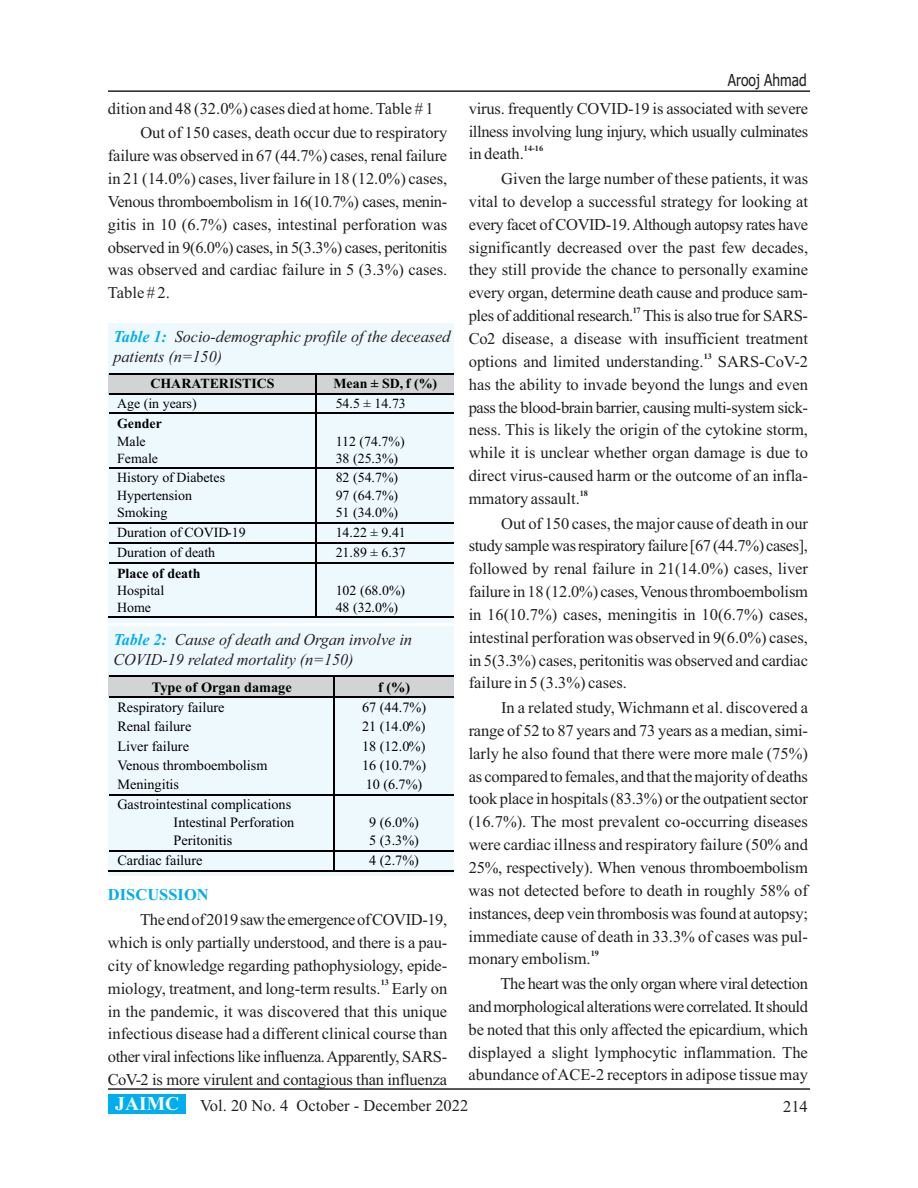
<style>
.page{position:relative;width:918px;height:1188px;background:#fff}
.page>*{position:absolute;margin:0;border:0;box-sizing:border-box;transform-origin:0 0}
.t1{font:16.5px/22.8px "Times New Roman";color:#231f20;text-align:justify}
.t2{font:16.5px/22.8px "Times New Roman";letter-spacing:-.025em;color:#231f20}
.t3{font:italic 16.5px/20.1px "Times New Roman";color:#231f20}
.t4{font:700 16.5px "Times New Roman";color:#00aeef}
.t5{font:16.5px "Tahoma";color:#231f20;scale:.84 1}
.t6{font:14.25px/17.9px "Times New Roman";color:#000}
.t7{font:700 14.25px "Times New Roman";color:#000}
.t8{font:13.95px/17.2px "Times New Roman";color:#000}
.t9{font:700 13.95px "Times New Roman";color:#000}
.t10{font:700 8.25px "Times New Roman";color:#231f20}
.s1{font-weight:700;color:#00aeef}
.s2{font-weight:700;font-size:19.5px;color:#fff}
</style>
<div class="page">
<hr style="left:108px;top:1088px;width:702px;height:2px;background:#231f20">
<div style="left:108px;top:1094px;width:77px;height:20px;background:#00aeef"></div>
<hr style="left:108px;top:90px;width:702px;height:2px;background:#231f20">
<div style="left:108px;top:323px;width:346px;height:300px;background:#eef9fe"></div>
<div style="left:108px;top:373px;width:346px;height:21px;background:#d1d3d4"></div>
<hr style="left:109px;top:373px;width:207px;height:1px;background:#000">
<hr style="left:317px;top:373px;width:137px;height:1px;background:#000">
<hr style="left:109px;top:393px;width:207px;height:1px;background:#000">
<hr style="left:317px;top:393px;width:137px;height:1px;background:#000">
<hr style="left:109px;top:413px;width:207px;height:1px;background:#000">
<svg style="left:316px;top:373px;width:1px;height:41px"></svg>
<hr style="left:317px;top:413px;width:137px;height:1px;background:#000">
<hr style="left:316px;top:414px;width:1px;height:53px;background:#000">
<hr style="left:109px;top:467px;width:207px;height:2px;background:#000">
<hr style="left:317px;top:467px;width:137px;height:2px;background:#000">
<hr style="left:316px;top:469px;width:1px;height:53px;background:#000">
<hr style="left:109px;top:522px;width:207px;height:1px;background:#000">
<hr style="left:317px;top:522px;width:137px;height:1px;background:#000">
<hr style="left:109px;top:542px;width:207px;height:1px;background:#000">
<hr style="left:317px;top:542px;width:137px;height:1px;background:#000">
<hr style="left:109px;top:562px;width:207px;height:1px;background:#000">
<svg style="left:316px;top:522px;width:1px;height:41px"></svg>
<hr style="left:317px;top:562px;width:137px;height:1px;background:#000">
<hr style="left:108px;top:617px;width:208px;height:1px;background:#000">
<hr style="left:316px;top:563px;width:1px;height:54px;background:#000">
<hr style="left:317px;top:617px;width:137px;height:1px;background:#000">
<div style="left:108px;top:626px;width:346px;height:250px;background:#eef9fe"></div>
<div style="left:108px;top:676px;width:346px;height:21px;background:#d1d3d4"></div>
<hr style="left:109px;top:676px;width:225px;height:1px;background:#000">
<hr style="left:335px;top:676px;width:119px;height:1px;background:#000">
<hr style="left:109px;top:696px;width:225px;height:2px;background:#000">
<hr style="left:335px;top:696px;width:119px;height:2px;background:#000">
<hr style="left:109px;top:794px;width:225px;height:1px;background:#000">
<svg style="left:334px;top:676px;width:1px;height:119px"></svg>
<hr style="left:335px;top:794px;width:119px;height:1px;background:#000">
<hr style="left:334px;top:795px;width:1px;height:55px;background:#000">
<hr style="left:109px;top:850px;width:225px;height:1px;background:#000">
<hr style="left:335px;top:850px;width:119px;height:1px;background:#000">
<hr style="left:108px;top:871px;width:226px;height:1px;background:#000">
<svg style="left:334px;top:850px;width:1px;height:22px"></svg>
<hr style="left:335px;top:871px;width:119px;height:1px;background:#000">
<p class="t1" style="left:140px;top:97px;width:308px;line-height:24.6px;text-indent:-32px">dition and 48 (32.0%) cases died at home. Table # 1<br>Out of 150 cases, death occur due to respiratory</p>
<p class="t1" style="left:108px;top:146px;width:341px">failure was observed in 67 (44.7%) cases, renal failure in 21 (14.0%) cases, liver failure in 18 (12.0%) cases, Venous thromboembolism in 16(10.7%) cases, menin&shy;gitis in 10 (6.7%) cases, intestinal perforation was observed in 9(6.0%) cases, in 5(3.3%) cases, peritonitis was observed and cardiac failure in 5 (3.3%) cases.<br>Table # 2.</p>
<p class="t3" style="left:113px;top:328px;width:338px"><span class="s1">Table 1:</span> Socio-demographic profile of the deceased patients (n=150)</p>
<p class="t9" style="left:150px;top:379px;width:126px">CHARATERISTICS</p>
<p class="t9" style="left:333px;top:379px;width:105px">Mean ± SD, f (%)</p>
<p class="t8" style="left:117px;top:396px;width:81px">Age (in years)</p>
<p class="t8" style="left:336px;top:396px;width:72px">54.5 ± 14.73</p>
<p class="t9" style="left:117px;top:419px;width:46px">Gender</p>
<p class="t8" style="left:117px;top:434px;width:42px">Male<br>Female</p>
<p class="t8" style="left:336px;top:434px;width:71px">112 (74.7%)<br>38 (25.3%)</p>
<p class="t8" style="left:117px;top:470px;width:109px">History of Diabetes<br>Hypertension<br>Smoking</p>
<p class="t8" style="left:336px;top:470px;width:64px;text-align:justify">82 (54.7%)<br>97 (64.7%)<br>51 (34.0%)</p>
<p class="t8" style="left:117px;top:525px;width:130px">Duration of COVID-19</p>
<p class="t8" style="left:336px;top:525px;width:72px">14.22 ± 9.41</p>
<p class="t8" style="left:117px;top:545px;width:100px">Duration of death</p>
<p class="t8" style="left:336px;top:545px;width:72px">21.89 ± 6.37</p>
<p class="t9" style="left:117px;top:568px;width:85px">Place of death</p>
<p class="t8" style="left:117px;top:583px;width:49px">Hospital<br>Home</p>
<p class="t8" style="left:336px;top:583px;width:71px">102 (68.0%)<br>48 (32.0%)</p>
<p class="t3" style="left:113px;top:631px;width:300px"><span class="s1">Table 2:</span> Cause of death and Organ involve in<br>COVID-19 related mortality (n=150)</p>
<p class="t7" style="left:152px;top:682px;width:141px">Type of Organ damage</p>
<p class="t7" style="left:378px;top:682px;width:34px">f (%)</p>
<p class="t6" style="left:117px;top:700px;width:109px">Respiratory failure</p>
<p class="t6" style="left:362px;top:700px;width:66px">67 (44.7%)</p>
<p class="t6" style="left:117px;top:719px;width:76px">Renal failure</p>
<p class="t6" style="left:362px;top:719px;width:65px">21 (14.0%)</p>
<p class="t6" style="left:117px;top:738px;width:73px">Liver failure</p>
<p class="t6" style="left:362px;top:738px;width:65px">18 (12.0%)</p>
<p class="t6" style="left:117px;top:757px;width:152px">Venous thromboembolism</p>
<p class="t6" style="left:362px;top:757px;width:66px">16 (10.7%)</p>
<p class="t6" style="left:117px;top:777px;width:63px">Meningitis</p>
<p class="t6" style="left:366px;top:777px;width:58px">10 (6.7%)</p>
<p class="t6" style="left:174px;top:797px;width:122px;text-indent:-56px">Gastrointestinal complications<br>Intestinal Perforation<br>Peritonitis</p>
<p class="t6" style="left:369px;top:815px;width:51px">9 (6.0%)<br>5 (3.3%)</p>
<p class="t6" style="left:117px;top:853px;width:87px">Cardiac failure</p>
<p class="t6" style="left:369px;top:853px;width:51px">4 (2.7%)</p>
<p class="t4" style="left:108px;top:889px;width:102px">DISCUSSION</p>
<p class="t1" style="left:108px;top:910px;width:341px;text-indent:32px">Theendof2019sawtheemergenceofCOVID-19, which is only partially understood, and there is a pau&shy;city of knowledge regarding pathophysiology, epide-</p>
<p class="t10" style="left:381px;top:980px;width:10px">13</p>
<p class="t1" style="left:108px;top:978px;width:341px">miology, treatment, and long-term results. Early on in the pandemic, it was discovered that this unique infectious disease had a different clinical course than other viral infections like influenza.Apparently, SARS-CoV-2 is more virulent and contagious than influenza</p>
<p class="t5" style="left:728px;top:73px;width:95px">Arooj Ahmad</p>
<p class="t2" style="left:469px;top:98px;width:341px">virus. frequently COVID-19 is associated with severe illness involving lung injury, which usually culminates</p>
<p class="t10" style="left:524px;top:146px;width:21px">14-16</p>
<p class="t1" style="left:501px;top:143px;width:308px;line-height:24.6px;text-indent:-32px">in death.<br>Given the large number of these patients, it was</p>
<p class="t1" style="left:469px;top:192px;width:341px">vital to develop a successful strategy for looking at every facet of COVID-19.Although autopsy rates have significantly decreased over the past few decades, they still provide the chance to personally examine every organ, determine death cause and produce sam-</p>
<p class="t10" style="left:633px;top:307px;width:9px">17</p>
<p class="t2" style="left:469px;top:306px;width:341px">ples of additional research. This is also true for SARS-<br>Co2 disease, a disease with insufficient treatment</p>
<p class="t10" style="left:704px;top:353px;width:10px">13</p>
<p class="t1" style="left:469px;top:351px;width:341px">options and limited understanding. SARS-CoV-2 has the ability to invade beyond the lungs and even pass the blood-brain barrier, causing multi-system sick&shy;ness. This is likely the origin of the cytokine storm, while it is unclear whether organ damage is due to direct virus-caused harm or the outcome of an infla-</p>
<p class="t10" style="left:580px;top:490px;width:10px">18</p>
<p class="t1" style="left:501px;top:488px;width:308px;line-height:24.6px;text-indent:-32px">mmatory assault.<br>Out of 150 cases, the major cause of death in our</p>
<p class="t1" style="left:469px;top:536px;width:341px">studysamplewasrespiratoryfailure [67(44.7%) cases], followed by renal failure in 21(14.0%) cases, liver failure in 18 (12.0%) cases,Venousthromboembolism in 16(10.7%) cases, meningitis in 10(6.7%) cases, intestinal perforation was observed in 9(6.0%) cases, in 5(3.3%) cases, peritonitis was observed and cardiac failure in 5 (3.3%) cases.</p>
<p class="t1" style="left:469px;top:698px;width:341px;text-indent:32px">In a related study, Wichmann et al. discovered a range of 52 to 87 years and 73 years as a median, simi&shy;larly he also found that there were more male (75%) as compared to females, and thatthemajority of deaths took place in hospitals (83.3%) or the outpatient sector (16.7%). The most prevalent co-occurring diseases were cardiac illness and respiratory failure (50% and 25%, respectively). When venous thromboembolism was not detected before to death in roughly 58% of instances, deep vein thrombosis was found at autopsy; immediate cause of death in 33.3% of cases was pul-</p>
<p class="t10" style="left:591px;top:951px;width:10px">19</p>
<p class="t2" style="left:501px;top:948px;width:309px;line-height:24.6px;text-indent:-32px">monary embolism.<br>The heart was the only organ where viral detection</p>
<p class="t1" style="left:469px;top:997px;width:341px">andmorphological alterationswere correlated.Itshould be noted that this only affected the epicardium, which displayed a slight lymphocytic inflammation. The abundance of ACE-2 receptors in adipose tissue may</p>
<p class="t1" style="left:115px;top:1095px;width:355px"><span class="s2">JAIMC</span> Vol. 20 No. 4 October - December 2022</p>
<p class="t1" style="left:783px;top:1097px;width:26px">214</p>
</div>
